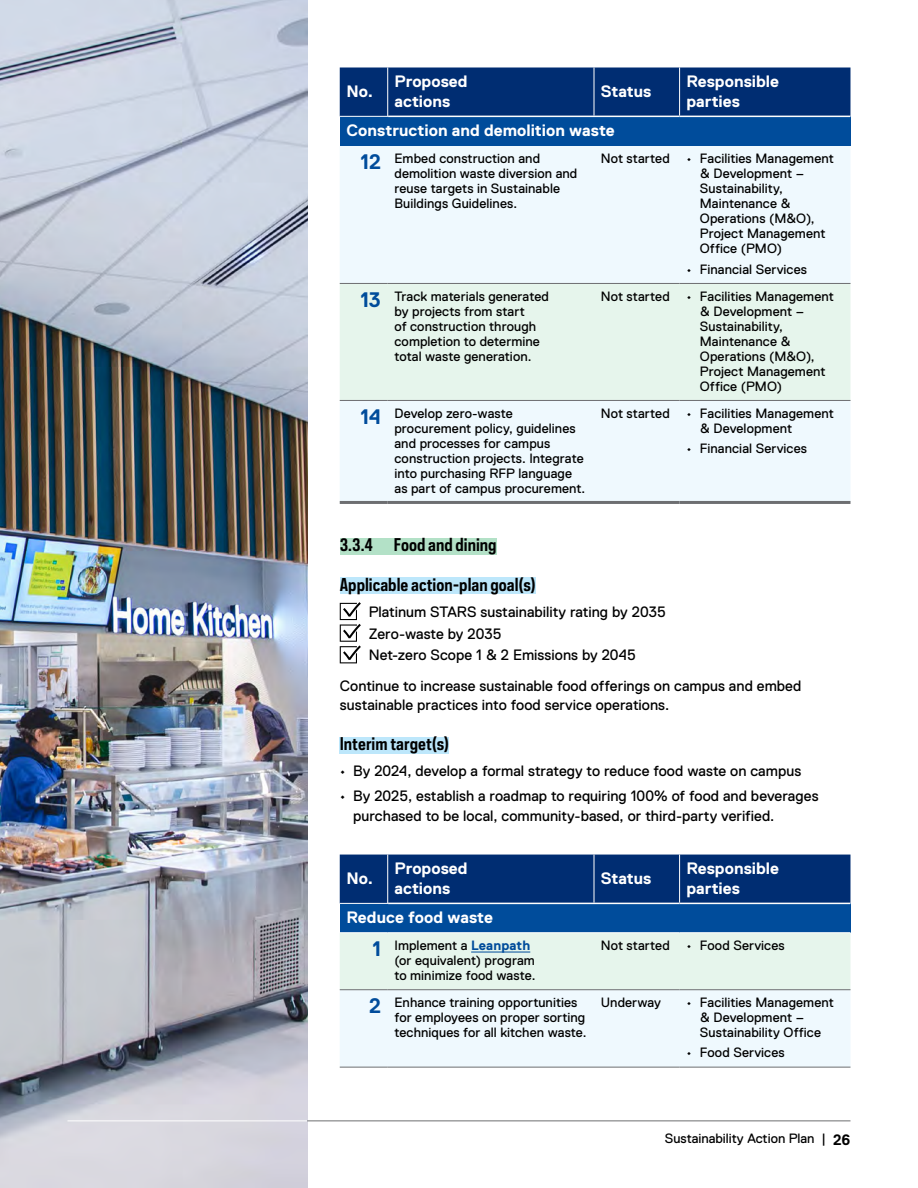
<style>
.page{position:relative;width:918px;height:1188px;background:#fff}
.page>*{position:absolute;margin:0;border:0;box-sizing:border-box;transform-origin:0 0}
.table_number_bold{font:700 21px "Replica Std";color:#004c9b}
._1_body{font:700 16.5px/19.5px "Replica Std";color:#fff}
.H3_-_subs_blue{font:700 16.5px "Polaris Condensed";color:#000}
.H3_-_subs_green{font:700 16.5px "Polaris Condensed";color:#000}
._1_body-2{font:15px/19.5px "Replica Std";letter-spacing:.005em;color:#000}
.bullet{font:15px/19.5px "Replica Std";letter-spacing:.005em;color:#000}
.table_-_body{font:13.5px/15px "Replica Std";letter-spacing:.005em;color:#000}
.table_-_bullet{font:13.5px/15px "Replica Std";letter-spacing:.005em;color:#000}
.s1{font-weight:700;color:#004c9b}
.s2{font-weight:700;font-size:15px}
</style>
<div class="page">
<img style="left:0;top:0;width:307px;height:1188px">
<div style="left:340px;top:68px;width:510px;height:48px;background:#002d72"></div>
<div style="left:340px;top:116px;width:510px;height:30px;background:#004c9b"></div>
<div style="left:340px;top:146px;width:510px;height:355px;background:#eff9fe"></div>
<div style="left:340px;top:284px;width:510px;height:116px;background:#e6f5ec"></div>
<hr style="left:340px;top:283px;width:48px;height:1px;background:#6d6e71">
<hr style="left:388px;top:283px;width:206px;height:1px;background:#6d6e71">
<hr style="left:594px;top:283px;width:86px;height:1px;background:#6d6e71">
<hr style="left:680px;top:283px;width:170px;height:1px;background:#6d6e71">
<hr style="left:340px;top:400px;width:48px;height:1px;background:#6d6e71">
<hr style="left:388px;top:400px;width:206px;height:1px;background:#6d6e71">
<hr style="left:594px;top:400px;width:86px;height:1px;background:#6d6e71">
<hr style="left:680px;top:400px;width:170px;height:1px;background:#6d6e71">
<hr style="left:387px;top:67px;width:1px;height:49px;background:#fff">
<hr style="left:594px;top:67px;width:1px;height:49px;background:#fff">
<hr style="left:679px;top:67px;width:1px;height:49px;background:#fff">
<hr style="left:340px;top:501px;width:48px;height:3px;background:#6d6e71">
<hr style="left:388px;top:501px;width:206px;height:3px;background:#6d6e71">
<hr style="left:594px;top:501px;width:86px;height:3px;background:#6d6e71">
<hr style="left:680px;top:501px;width:170px;height:3px;background:#6d6e71">
<hr style="left:340px;top:116px;width:48px;height:1px;background:#fff">
<hr style="left:388px;top:116px;width:206px;height:1px;background:#fff">
<hr style="left:594px;top:116px;width:86px;height:1px;background:#fff">
<hr style="left:680px;top:116px;width:170px;height:1px;background:#fff">
<div style="left:340px;top:538px;width:157px;height:16px;background:#b3e1c7"></div>
<div style="left:340px;top:578px;width:196px;height:16px;background:#bde7fb"></div>
<div style="left:340px;top:737px;width:109px;height:16px;background:#bde7fb"></div>
<svg style="left:340px;top:602px;width:21px;height:61px"></svg>
<div style="left:340px;top:855px;width:510px;height:48px;background:#002d72"></div>
<div style="left:340px;top:903px;width:510px;height:30px;background:#004c9b"></div>
<svg style="left:340px;top:933px;width:510px;height:134px"></svg>
<hr style="left:340px;top:989px;width:48px;height:1px;background:#6d6e71">
<hr style="left:388px;top:989px;width:206px;height:1px;background:#6d6e71">
<hr style="left:594px;top:989px;width:86px;height:1px;background:#6d6e71">
<hr style="left:680px;top:989px;width:170px;height:1px;background:#6d6e71">
<hr style="left:340px;top:1067px;width:48px;height:1px;background:#6d6e71">
<hr style="left:388px;top:1067px;width:206px;height:1px;background:#6d6e71">
<hr style="left:594px;top:1067px;width:86px;height:1px;background:#6d6e71">
<hr style="left:680px;top:1067px;width:170px;height:1px;background:#6d6e71">
<hr style="left:340px;top:932px;width:48px;height:1px;background:#fff">
<hr style="left:388px;top:932px;width:206px;height:1px;background:#fff">
<hr style="left:594px;top:932px;width:86px;height:1px;background:#fff">
<hr style="left:680px;top:932px;width:170px;height:1px;background:#fff">
<hr style="left:387px;top:855px;width:1px;height:48px;background:#fff">
<hr style="left:594px;top:855px;width:1px;height:48px;background:#fff">
<hr style="left:679px;top:855px;width:1px;height:48px;background:#fff">
<hr style="left:340px;top:903px;width:48px;height:1px;background:#fff">
<hr style="left:388px;top:903px;width:206px;height:1px;background:#fff">
<hr style="left:594px;top:903px;width:86px;height:1px;background:#fff">
<hr style="left:680px;top:903px;width:170px;height:1px;background:#fff">
<hr style="left:471px;top:952px;width:59px;height:1px;background:#004c9b">
<hr style="left:307px;top:1120px;width:543px;height:1px;background:#6d6e71">
<hr style="left:68px;top:1120px;width:239px;height:1px;background:#fff">
<p class="_1_body" style="left:346px;top:82px;width:28px">No.</p>
<p class="_1_body" style="left:394px;top:72px;width:75px">Proposed actions</p>
<p class="_1_body" style="left:601px;top:82px;width:52px">Status</p>
<p class="_1_body" style="left:686px;top:72px;width:94px">Responsible parties</p>
<p class="_1_body" style="left:346px;top:121px;width:270px">Construction and demolition waste</p>
<p class="table_number_bold" style="left:360px;top:150px;width:22px">12</p>
<p class="table_-_body" style="left:394px;top:151px;width:184px">Embed construction and demolition waste diversion and reuse targets in Sustainable<br>Buildings Guidelines.</p>
<p class="table_-_body" style="left:601px;top:151px;width:71px">Not started</p>
<p class="table_-_bullet" style="left:700px;top:151px;width:136px;text-indent:-14px">• Facilities Management &amp; Development –<br>Sustainability,<br>Maintenance &amp;<br>Operations (M&amp;O),<br>Project Management<br>Office (PMO)</p>
<p class="table_-_bullet" style="left:686px;top:262px;width:122px">• Financial Services</p>
<p class="table_number_bold" style="left:361px;top:288px;width:22px">13</p>
<p class="table_-_body" style="left:394px;top:289px;width:156px">Track materials generated by projects from start<br>of construction through completion to determine total waste generation.</p>
<p class="table_-_body" style="left:601px;top:289px;width:71px">Not started</p>
<p class="table_-_bullet" style="left:700px;top:289px;width:136px;text-indent:-14px">• Facilities Management &amp; Development –<br>Sustainability,<br>Maintenance &amp;<br>Operations (M&amp;O),<br>Project Management<br>Office (PMO)</p>
<p class="table_number_bold" style="left:361px;top:405px;width:22px">14</p>
<p class="table_-_body" style="left:394px;top:406px;width:192px">Develop zero-waste procurement policy, guidelines and processes for campus construction projects. Integrate into purchasing RFP language as part of campus procurement.</p>
<p class="table_-_body" style="left:601px;top:406px;width:71px">Not started</p>
<p class="table_-_bullet" style="left:700px;top:406px;width:136px;text-indent:-14px">• Facilities Management &amp; Development</p>
<p class="table_-_bullet" style="left:686px;top:441px;width:122px">• Financial Services</p>
<h3 class="H3_-_subs_green" style="left:340px;top:534px;width:35px">3.3.4</h3>
<h3 class="H3_-_subs_green" style="left:394px;top:534px;width:104px">Food and dining</h3>
<h3 class="H3_-_subs_blue" style="left:340px;top:574px;width:197px">Applicable action-plan goal(s)</h3>
<p class="_1_body-2" style="left:369px;top:602px;width:299px">Platinum STARS sustainability rating by 2035</p>
<p class="_1_body-2" style="left:369px;top:624px;width:134px">Zero-waste by 2035</p>
<p class="_1_body-2" style="left:369px;top:646px;width:269px">Net-zero Scope 1 &amp; 2 Emissions by 2045</p>
<p class="_1_body-2" style="left:340px;top:676px;width:463px">Continue to increase sustainable food offerings on campus and embed sustainable practices into food service operations.</p>
<h3 class="H3_-_subs_blue" style="left:340px;top:733px;width:111px">Interim target(s)</h3>
<p class="bullet" style="left:340px;top:761px;width:463px">• By 2024, develop a formal strategy to reduce food waste on campus</p>
<p class="bullet" style="left:353px;top:786px;width:467px;text-indent:-14px">• By 2025, establish a roadmap to requiring 100% of food and beverages purchased to be local, community-based, or third-party verified.</p>
<p class="_1_body" style="left:346px;top:869px;width:28px">No.</p>
<p class="_1_body" style="left:394px;top:859px;width:75px">Proposed actions</p>
<p class="_1_body" style="left:601px;top:869px;width:52px">Status</p>
<p class="_1_body" style="left:686px;top:859px;width:94px">Responsible parties</p>
<p class="_1_body" style="left:346px;top:908px;width:148px">Reduce food waste</p>
<p class="table_number_bold" style="left:372px;top:937px;width:10px">1</p>
<p class="table_-_body" style="left:394px;top:938px;width:142px">Implement a <span class="s1">Leanpath </span>(or equivalent) program to minimize food waste.</p>
<p class="table_-_body" style="left:601px;top:938px;width:71px">Not started</p>
<p class="table_-_bullet" style="left:686px;top:938px;width:100px">• Food Services</p>
<p class="table_number_bold" style="left:369px;top:994px;width:13px">2</p>
<p class="table_-_body" style="left:394px;top:995px;width:194px">Enhance training opportunities for employees on proper sorting techniques for all kitchen waste.</p>
<p class="table_-_body" style="left:601px;top:995px;width:62px">Underway</p>
<p class="table_-_bullet" style="left:700px;top:995px;width:136px;text-indent:-14px">• Facilities Management &amp; Development –<br>Sustainability Office</p>
<p class="table_-_bullet" style="left:686px;top:1045px;width:100px">• Food Services</p>
<p class="table_-_body" style="left:665px;top:1131px;width:187px">Sustainability Action Plan | <span class="s2">26</span></p>
</div>
